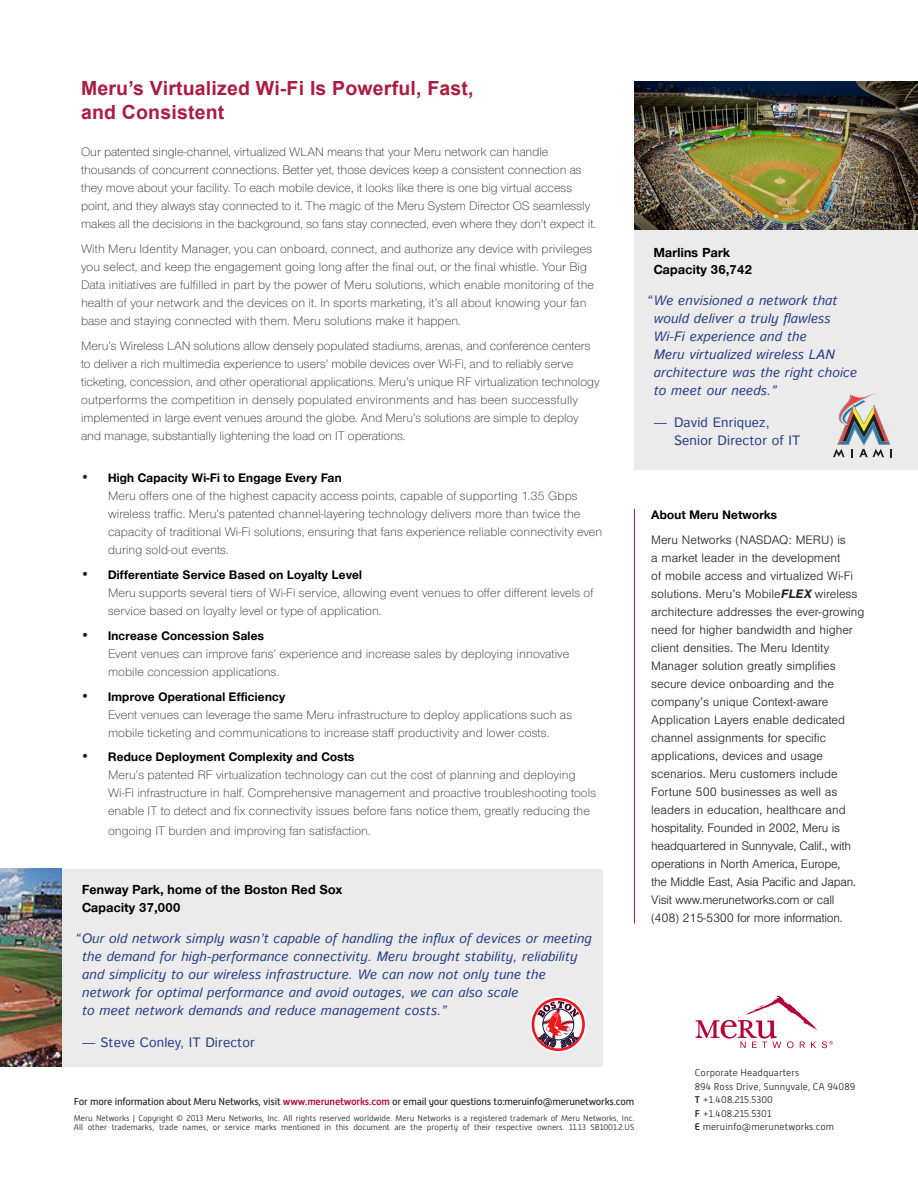
<style>
.page{position:relative;width:918px;height:1188px;background:#fff}
.page>*{position:absolute;margin:0;border:0;box-sizing:border-box;transform-origin:0 0}
.t1{font:700 19.5px "Arial";letter-spacing:.01em;color:#aa1c42}
.quote{font:italic 13.5px/18px "Istok Web";letter-spacing:.01em;color:#273e86}
.quote-2{font:700 13.5px/18px "Nimbus San Nov D";letter-spacing:.025em;color:#000}
.quote-3{font:13.5px/18px "Istok Web";letter-spacing:.01em;color:#273e86}
.body{font:300 12.75px/18px "Nimbus San Nov";letter-spacing:.005em;color:#231f20}
.body-2{font:300 12.75px/18px "Nimbus San";color:#231f20}
.body-3{font:700 12.75px "Nimbus San Nov D";letter-spacing:.025em;color:#000}
.t2{font:10.2px "Alwyn New";letter-spacing:-.02em;color:#231f20}
.t3{font:300 9.75px "Alwyn New";letter-spacing:.01em;color:#231f20}
.t4{font:300 8.25px/9.8px "Alwyn New";color:#231f20}
.s1{font-family:"Zurich BT";font-size:13.5px}
.s2{font-family:"Nimbus San Nov D";font-weight:700;color:#000}
.s3{font-weight:500;color:#b30437}
.s4{font-weight:700;font-style:italic}
.s5{font-weight:500}
</style>
<div class="page">
<div style="left:0;top:869px;width:603px;height:197px;background:#ebebeb"></div>
<svg style="left:530px;top:996px;width:56px;height:56px"></svg>
<div style="left:530px;top:996px;width:56px;height:56px;border:1px solid #fff;border-radius:50%"></div>
<svg style="left:532px;top:998px;width:53px;height:53px"></svg>
<svg style="left:534px;top:1000px;width:48px;height:48px"></svg>
<svg style="left:537px;top:1001px;width:42px;height:47px;background:#bf8792"></svg>
<img style="left:0;top:869px;width:62px;height:197px">
<svg style="left:696px;top:996px;width:137px;height:52px"></svg>
<hr style="left:634px;top:509px;width:1px;height:414px;background:#aa1c42">
<div style="left:634px;top:81px;width:284px;height:389px;background:#ebebeb"></div>
<img style="left:634px;top:81px;width:284px;height:149px">
<svg style="left:833px;top:393px;width:59px;height:64px"></svg>
<p class="t1" style="left:81px;top:75px;width:394px">Meru’s Virtualized Wi-Fi Is Powerful, Fast,</p>
<p class="t1" style="left:81px;top:99px;width:145px">and Consistent</p>
<p class="body" style="left:81px;top:143px;width:517px">Our patented single-channel, virtualized WLAN means that your Meru network can handle thousands of concurrent connections. Better yet, those devices keep a consistent connection as they move about your facility. To each mobile device, it looks like there is one big virtual access point, and they always stay connected to it. The magic of the Meru System Director OS seamlessly makes all the decisions in the background, so fans stay connected, even where they don’t expect it.</p>
<p class="body" style="left:81px;top:240px;width:515px">With Meru Identity Manager, you can onboard, connect, and authorize any device with privileges you select, and keep the engagement going long after the final out, or the final whistle. Your Big Data initiatives are fulfilled in part by the power of Meru solutions, which enable monitoring of the health of your network and the devices on it. In sports marketing, it’s all about knowing your fan base and staying connected with them. Meru solutions make it happen.</p>
<p class="body" style="left:81px;top:336px;width:520px">Meru’s Wireless LAN solutions allow densely populated stadiums, arenas, and conference centers to deliver a rich multimedia experience to users’ mobile devices over Wi-Fi, and to reliably serve ticketing, concession, and other operational applications. Meru’s unique RF virtualization technology outperforms the competition in densely populated environments and has been successfully implemented in large event venues around the globe. And Meru’s solutions are simple to deploy and manage, substantially lightening the load on IT operations.</p>
<p class="body" style="left:108px;top:469px;width:496px;text-indent:-27px"><span class="s1">•</span> <span class="s2">High Capacity Wi-Fi to Engage Every Fan<br></span>Meru offers one of the highest capacity access points, capable of supporting 1.35 Gbps wireless traffic. Meru’s patented channel-layering technology delivers more than twice the capacity of traditional Wi-Fi solutions, ensuring that fans experience reliable connectivity even during sold-out events.</p>
<p class="body" style="left:108px;top:566px;width:487px;text-indent:-27px"><span class="s1">•</span> <span class="s2">Differentiate Service Based on Loyalty Level<br></span>Meru supports several tiers of Wi-Fi service, allowing event venues to offer different levels of service based on loyalty level or type of application.</p>
<p class="body" style="left:108px;top:627px;width:463px;text-indent:-27px"><span class="s1">•</span> <span class="s2">Increase Concession Sales<br></span>Event venues can improve fans’ experience and increase sales by deploying innovative mobile concession applications.</p>
<p class="body" style="left:108px;top:687px;width:466px;text-indent:-27px"><span class="s1">•</span> <span class="s2">Improve Operational Efficiency<br></span>Event venues can leverage the same Meru infrastructure to deploy applications such as mobile ticketing and communications to increase staff productivity and lower costs.</p>
<p class="body" style="left:108px;top:748px;width:490px;text-indent:-27px"><span class="s1">•</span> <span class="s2">Reduce Deployment Complexity and Costs<br></span>Meru’s patented RF virtualization technology can cut the cost of planning and deploying Wi-Fi infrastructure in half. Comprehensive management and proactive troubleshooting tools enable IT to detect and fix connectivity issues before fans notice them, greatly reducing the</p>
<p class="body" style="left:108px;top:822px;width:264px">ongoing IT burden and improving fan satisfaction.</p>
<p class="quote-2" style="left:82px;top:880px;width:261px">Fenway Park, home of the Boston Red Sox<br>Capacity 37,000</p>
<p class="quote" style="left:82px;top:930px;width:511px;text-indent:-7px">“ Our old network simply wasn’t capable of handling the influx of devices or meeting the demand for high-performance connectivity. Meru brought stability, reliability and simplicity to our wireless infrastructure. We can now not only tune the network for optimal performance and avoid outages, we can also scale<br>to meet network demands and reduce management costs.”</p>
<p class="quote-3" style="left:82px;top:1034px;width:174px">— Steve Conley, IT Director</p>
<p class="t2" style="left:74px;top:1096px;width:562px">For more information about Meru Networks, visit <span class="s3">www.merunetworks.com</span> or email your questions to:meruinfo@merunetworks.com</p>
<p class="t4" style="left:74px;top:1113px;width:562px">Meru Networks | Copyright © 2013 Meru Networks, Inc. All rights reserved worldwide. Meru Networks is a registered trademark of Meru Networks, Inc.<br>All other trademarks, trade names, or service marks mentioned in this document are the property of their respective owners. 11.13 SB1001.2.US</p>
<p class="quote-2" style="left:654px;top:244px;width:100px;line-height:16.5px">Marlins Park<br>Capacity 36,742</p>
<p class="quote" style="left:654px;top:291px;width:205px;text-indent:-7px">“ We envisioned a network that would deliver a truly flawless<br>Wi-Fi experience and the<br>Meru virtualized wireless LAN architecture was the right choice to meet our needs.”</p>
<p class="quote-3" style="left:674px;top:414px;width:128px;text-indent:-20px">— David Enriquez,<br>Senior Director of IT</p>
<p class="body-3" style="left:651px;top:508px;width:127px">About Meru Networks</p>
<p class="body-2" style="left:651px;top:531px;width:215px">Meru Networks (NASDAQ: MERU) is<br>a market leader in the development<br>of mobile access and virtualized Wi-Fi solutions. Meru’s Mobile<span class="s4">FLEX</span> wireless architecture addresses the ever-growing need for higher bandwidth and higher client densities. The Meru Identity Manager solution greatly simplifies secure device onboarding and the company’s unique Context-aware Application Layers enable dedicated channel assignments for specific applications, devices and usage scenarios. Meru customers include Fortune 500 businesses as well as leaders in education, healthcare and hospitality. Founded in 2002, Meru is headquartered in Sunnyvale, Calif., with operations in North America, Europe,<br>the Middle East, Asia Pacific and Japan.<br>Visit www.merunetworks.com or call (408) 215-5300 for more information.</p>
<p class="t3" style="left:695px;top:1068px;width:106px">Corporate Headquarters</p>
<p class="t3" style="left:695px;top:1081px;width:162px">894 Ross Drive, Sunnyvale, CA 94089</p>
<p class="t3" style="left:695px;top:1095px;width:79px"><span class="s5">T</span> +1.408.215.5300</p>
<p class="t3" style="left:695px;top:1108px;width:78px"><span class="s5">F</span> +1.408.215.5301</p>
<p class="t3" style="left:695px;top:1122px;width:141px"><span class="s5">E</span> meruinfo@merunetworks.com</p>
</div>
